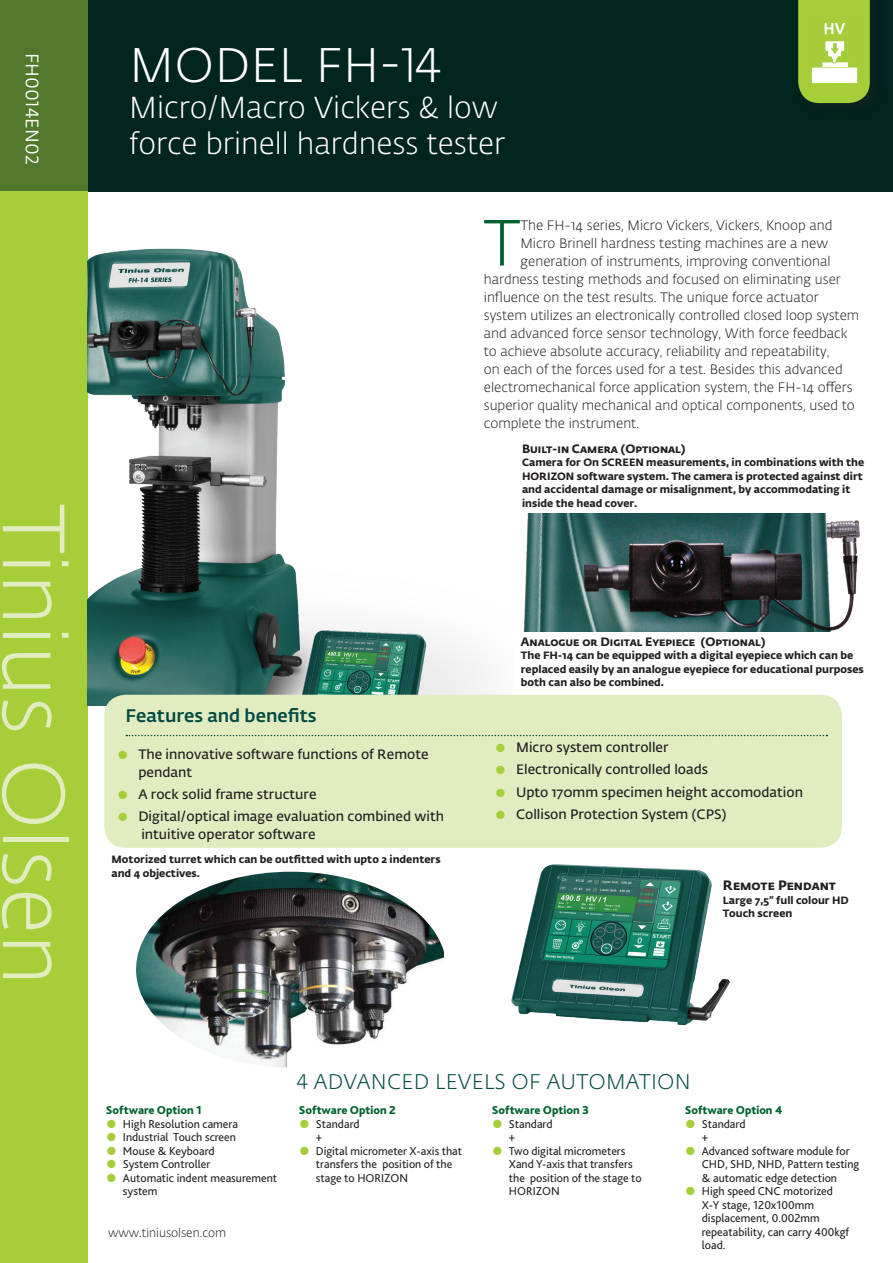
<style>
.page{position:relative;width:893px;height:1263px;background:#fff}
.page>*{position:absolute;margin:0;border:0;box-sizing:border-box;transform-origin:0 0}
.t1{font:300 87px "Fedra Sans Alt Std";color:#e1edc1}
.t2{font:300 64.35px "Fedra Sans Alt Std";color:#00622f}
.t3{font:300 48px "Fedra Sans Alt Std";letter-spacing:.01em;color:#fff}
.t4{font:300 30px/36px "Fedra Sans Alt Std";color:#fff}
.t5{font:300 21px "Fedra Sans Alt Std";letter-spacing:.01em;color:#034c44}
.t6{font:500 18px "Fedra Sans Alt Std";color:#034c44}
.t7{font:18px "Fedra Sans Alt Std";letter-spacing:.01em;color:#fff}
.t8{font:300 13.5px "Fedra Sans Alt Std";color:#231f20}
.t9{font:600 13.5px/18px "Fedra Sans Alt Std";color:#231f20}
.t10{font:700 13.5px "Fedra Sans Alt Std";color:#231f20}
.t11{font:12px/13.5px "Bliss 2";color:#231f20}
.t12{font:800 12px "Bliss 2";color:#00622f}
.t13{font:700 12px "Fedra Sans Alt Std";color:#231f20}
.t14{font:300 12px "Fedra Sans Alt Std";color:#231f20}
.t15{font:700 10.5px/13.5px "Fedra Sans Alt Std";color:#231f20}
.s1{font-size:15px;color:#a6ce39}
.s2{font-family:"Fedra Sans Alt Std";font-weight:600;font-size:15px;color:#a6ce39}
</style>
<div class="page">
<div style="left:0;top:0;width:893px;height:191px;background:#00241e"></div>
<div style="left:0;top:0;width:87px;height:191px;background:#52782b"></div>
<div style="left:0;top:191px;width:87px;height:1072px;background:#a6ce39"></div>
<img style="left:87px;top:219px;width:425px;height:486px">
<img style="left:523px;top:513px;width:337px;height:119px">
<svg style="left:798px;top:0;width:72px;height:103px;background:#9bc237"></svg>
<img style="left:803px;top:17px;width:60px;height:67px">
<img style="left:136px;top:872px;width:308px;height:195px">
<img style="left:511px;top:864px;width:219px;height:162px">
<div style="left:104px;top:695px;width:738px;height:153px;background:#e1edc1;border-radius:21px"></div>
<svg style="left:126px;top:735px;width:701px;height:1px"></svg>
<h3 class="t7" style="left:43px;top:53px;width:113px;rotate:90deg">FH0014EN02</h3>
<h1 class="t1" style="left:86px;top:504px;width:483px;rotate:90deg">Tinius Olsen</h1>
<h3 class="t3" style="left:129px;top:36px;width:312px">MODEL FH-14</h3>
<h3 class="t4" style="left:129px;top:90px;width:377px">Micro/Macro Vickers &amp; low force brinell hardness tester</h3>
<h2 class="t2" style="left:484px;top:204px;width:38px">T</h2>
<p class="t8" style="left:520px;top:217px;width:313px">The FH-14 series, Micro Vickers, Vickers, Knoop and</p>
<p class="t8" style="left:520px;top:235px;width:309px">Micro Brinell hardness testing machines are a new</p>
<p class="t8" style="left:520px;top:253px;width:312px">generation of instruments, improving conventional</p>
<p class="t8" style="left:484px;top:271px;width:359px">hardness testing methods and focused on eliminating user</p>
<p class="t8" style="left:484px;top:289px;width:336px">influence on the test results. The unique force actuator</p>
<p class="t8" style="left:484px;top:307px;width:377px">system utilizes an electronically controlled closed loop system</p>
<p class="t8" style="left:484px;top:325px;width:365px">and advanced force sensor technology, With force feedback</p>
<p class="t8" style="left:484px;top:343px;width:347px">to achieve absolute accuracy, reliability and repeatability,</p>
<p class="t8" style="left:484px;top:361px;width:360px">on each of the forces used for a test. Besides this advanced</p>
<p class="t8" style="left:484px;top:379px;width:370px">electromechanical force application system, the FH-14 offers</p>
<p class="t8" style="left:484px;top:397px;width:372px">superior quality mechanical and optical components, used to</p>
<p class="t8" style="left:484px;top:415px;width:157px">complete the instrument.</p>
<p class="t13" style="left:522px;top:441px;width:165px">Built-in Camera (Optional)</p>
<p class="t15" style="left:522px;top:456px;width:344px">Camera for On SCREEN measurements, in combinations with the HORIZON software system. The camera is protected against dirt and accidental damage or misalignment, by accommodating it inside the head cover.</p>
<h3 class="t6" style="left:126px;top:705px;width:192px">Features and benefits</h3>
<p class="t9" style="left:138px;top:745px;width:292px;text-indent:-21px"><span class="s1">●</span> The innovative software functions of Remote pendant</p>
<p class="t9" style="left:117px;top:785px;width:201px"><span class="s1">●</span> A rock solid frame structure</p>
<p class="t9" style="left:141px;top:807px;width:304px;text-indent:-24px"><span class="s1">●</span> Digital/optical image evaluation combined with intuitive operator software</p>
<p class="t15" style="left:112px;top:853px;width:331px">Motorized turret which can be outfitted with upto 2 indenters and 4 objectives.</p>
<p class="t13" style="left:521px;top:634px;width:246px">Analogue or Digital Eyepiece (Optional)</p>
<p class="t15" style="left:521px;top:649px;width:344px">The FH-14 can be equipped with a digital eyepiece which can be replaced easily by an analogue eyepiece for educational purposes both can also be combined.</p>
<p class="t9" style="left:495px;top:739px;width:175px"><span class="s1">●</span> Micro system controller</p>
<p class="t9" style="left:495px;top:761px;width:215px"><span class="s1">●</span> Electronically controlled loads</p>
<p class="t9" style="left:495px;top:783px;width:310px"><span class="s1">●</span> Upto 170mm specimen height accomodation</p>
<p class="t9" style="left:495px;top:805px;width:233px"><span class="s1">●</span> Collison Protection System (CPS)</p>
<p class="t10" style="left:723px;top:877px;width:115px">Remote Pendant</p>
<p class="t15" style="left:723px;top:893px;width:127px">Large 7,5” full colour HD<br>Touch screen</p>
<p class="t12" style="left:106px;top:1103px;width:97px">Software Option 1</p>
<p class="t11" style="left:106px;top:1117px;width:134px"><span class="s2">●</span> High Resolution camera</p>
<p class="t11" style="left:106px;top:1130px;width:132px"><span class="s2">●</span> Industrial Touch screen</p>
<p class="t11" style="left:106px;top:1144px;width:110px"><span class="s2">●</span> Mouse &amp; Keyboard</p>
<p class="t11" style="left:106px;top:1157px;width:106px"><span class="s2">●</span> System Controller</p>
<p class="t11" style="left:123px;top:1171px;width:156px;text-indent:-17px"><span class="s2">●</span> Automatic indent measurement system</p>
<p class="t14" style="left:108px;top:1225px;width:120px">www.tiniusolsen.com</p>
<h3 class="t5" style="left:297px;top:1069px;width:395px">4 ADVANCED LEVELS OF AUTOMATION</h3>
<p class="t12" style="left:299px;top:1103px;width:98px">Software Option 2</p>
<p class="t11" style="left:316px;top:1117px;width:45px;text-indent:-17px"><span class="s2">●</span> Standard +</p>
<p class="t11" style="left:316px;top:1144px;width:148px;text-indent:-17px"><span class="s2">●</span> Digital micrometer X-axis that transfers the position of the stage to HORIZON</p>
<p class="t12" style="left:492px;top:1103px;width:99px">Software Option 3</p>
<p class="t11" style="left:509px;top:1117px;width:45px;text-indent:-17px"><span class="s2">●</span> Standard +</p>
<p class="t11" style="left:509px;top:1144px;width:134px;text-indent:-17px"><span class="s2">●</span> Two digital micrometers<br>Xand Y-axis that transfers the position of the stage to<br>HORIZON</p>
<p class="t12" style="left:685px;top:1103px;width:99px">Software Option 4</p>
<p class="t11" style="left:702px;top:1117px;width:45px;text-indent:-17px"><span class="s2">●</span> Standard +</p>
<p class="t11" style="left:702px;top:1144px;width:159px;text-indent:-17px"><span class="s2">●</span> Advanced software module for<br>CHD, SHD, NHD, Pattern testing &amp; automatic edge detection</p>
<p class="t11" style="left:702px;top:1184px;width:149px;text-indent:-17px"><span class="s2">●</span> High speed CNC motorized<br>X-Y stage, 120x100mm displacement, 0.002mm repeatability, can carry 400kgf load.</p>
</div>
